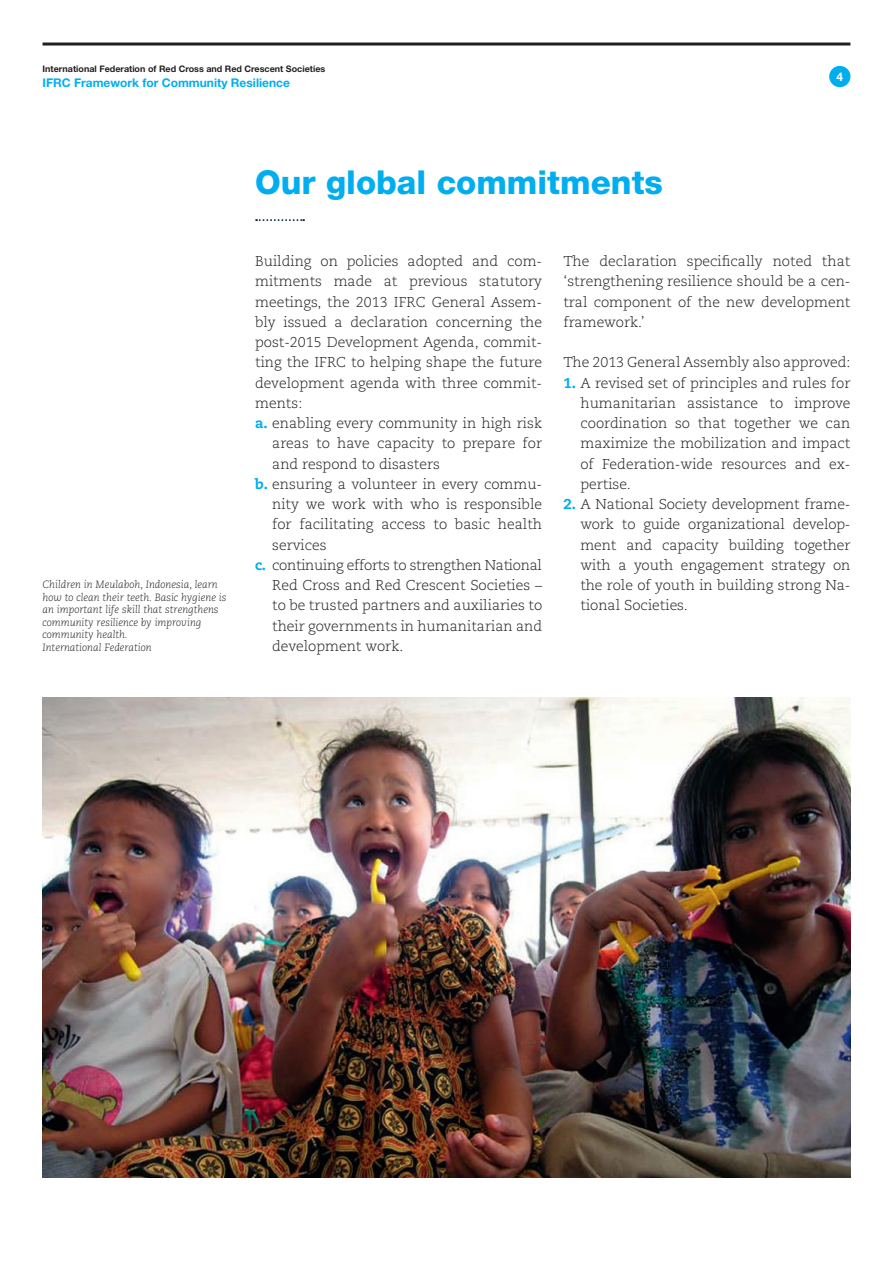
<style>
.page{position:relative;width:893px;height:1263px;background:#fff}
.page>*{position:absolute;margin:0;border:0;box-sizing:border-box;transform-origin:0 0}
.t1{font:800 33px "Helvetica Neue LT Std";color:#00aeef}
.t2{font:300 14.25px/20.2px "Caecilia LT Std";color:#231f20;text-align:justify}
.t3{font:300 14.25px "Caecilia LT Std";letter-spacing:-.02em;color:#231f20}
.t4{font:700 12px "Helvetica Neue LT Std";color:#00aeef}
.t5{font:700 12px "Helvetica Neue LT Std";color:#fff}
.t6{font:italic 300 10.5px/12.6px "Caecilia LT Std";color:#231f20}
.t7{font:700 9px "Helvetica Neue LT Std";color:#231f20}
.s1{font-weight:800;color:#00aeef}
</style>
<div class="page">
<hr style="left:43px;top:43px;width:807px;height:3px;background:#231f20">
<div style="left:829px;top:66px;width:21px;height:21px;background:#00aeef;border-radius:50%"></div>
<img style="left:43px;top:697px;width:807px;height:481px">
<svg style="left:256px;top:219px;width:48px;height:2px"></svg>
<p class="t7" style="left:43px;top:64px;width:284px">International Federation of Red Cross and Red Crescent Societies</p>
<p class="t4" style="left:43px;top:75px;width:249px">IFRC Framework for Community Resilience</p>
<h1 class="t1" style="left:255px;top:162px;width:409px">Our global commitments</h1>
<p class="t5" style="left:836px;top:69px;width:8px">4</p>
<p class="t6" style="left:43px;top:578px;width:185px">Children in Meulaboh, Indonesia, learn how to clean their teeth. Basic hygiene is an important life skill that strengthens community resilience by improving community health.<br>International Federation</p>
<p class="t2" style="left:255px;top:251px;width:289px">Building on policies adopted and com-</p>
<p class="t2" style="left:255px;top:272px;width:288px">mitments made at previous statutory</p>
<p class="t2" style="left:255px;top:292px;width:288px">meetings, the 2013 IFRC General Assem-</p>
<p class="t2" style="left:255px;top:312px;width:288px">bly issued a declaration concerning the</p>
<p class="t2" style="left:255px;top:332px;width:289px">post-2015 Development Agenda, commit-</p>
<p class="t2" style="left:255px;top:353px;width:289px">ting the IFRC to helping shape the future</p>
<p class="t2" style="left:255px;top:373px;width:289px">development agenda with three commit-</p>
<p class="t2" style="left:255px;top:393px;width:49px">ments:</p>
<p class="t2" style="left:255px;top:413px;width:289px"><span class="s1">a.</span> enabling every community in high risk</p>
<p class="t2" style="left:272px;top:434px;width:271px">areas to have capacity to prepare for</p>
<p class="t2" style="left:272px;top:454px;width:169px">and respond to disasters</p>
<p class="t2" style="left:255px;top:474px;width:289px"><span class="s1">b.</span> ensuring a volunteer in every commu-</p>
<p class="t2" style="left:272px;top:494px;width:272px">nity we work with who is responsible</p>
<p class="t2" style="left:272px;top:515px;width:272px">for facilitating access to basic health</p>
<p class="t2" style="left:272px;top:535px;width:56px">services</p>
<p class="t3" style="left:255px;top:557px;width:288px"><span class="s1">c.</span> continuing efforts to strengthen National</p>
<p class="t2" style="left:272px;top:575px;width:271px">Red Cross and Red Crescent Societies –</p>
<p class="t2" style="left:272px;top:596px;width:272px">to be trusted partners and auxiliaries to</p>
<p class="t2" style="left:272px;top:616px;width:271px">their governments in humanitarian and</p>
<p class="t2" style="left:272px;top:636px;width:133px">development work.</p>
<p class="t2" style="left:563px;top:251px;width:289px">The declaration specifically noted that ‘strengthening resilience should be a cen&shy;tral component of the new development framework.’</p>
<p class="t2" style="left:563px;top:353px;width:289px">The 2013 General Assembly also approved:</p>
<p class="t2" style="left:580px;top:373px;width:272px;text-indent:-17px"><span class="s1">1.</span> A revised set of principles and rules for humanitarian assistance to improve coordination so that together we can maximize the mobilization and impact of Federation-wide resources and ex&shy;pertise.</p>
<p class="t2" style="left:580px;top:494px;width:272px;text-indent:-17px"><span class="s1">2.</span> A National Society development frame&shy;work to guide organizational develop&shy;ment and capacity building together with a youth engagement strategy on the role of youth in building strong Na&shy;tional Societies.</p>
</div>
